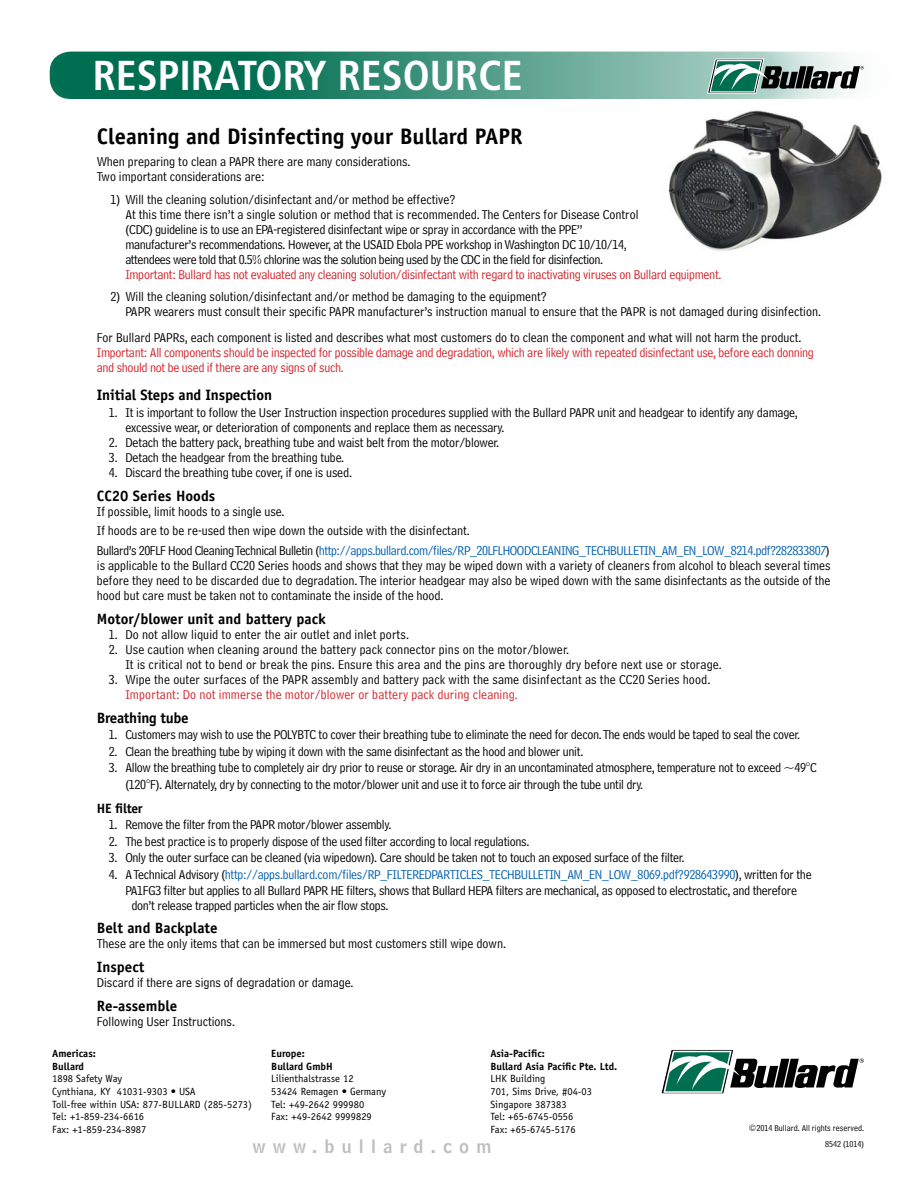
<style>
.page{position:relative;width:918px;height:1188px;background:#fff}
.page>*{position:absolute;margin:0;border:0;box-sizing:border-box;transform-origin:0 0}
.t1{font:700 condensed 41.7px "Frutiger";color:#fff}
.t2{font:700 22.5px "Officina Sans";color:#000}
.t3{font:18px "Bell Centennial Name And Number";letter-spacing:.4em;color:#bcbec0}
.t4{font:700 15px "Officina Sans";color:#000}
.t5{font:700 15px "Officina Sans";letter-spacing:-.02em;color:#000}
.t6{font:13.5px/15px "Bell Centennial Address";letter-spacing:-.01em;color:#000}
.t7{font:13.5px/15px "Bell Centennial Address";letter-spacing:.01em;color:#000}
.t8{font:13.5px/15px "Bell Centennial Address";letter-spacing:-.02em;color:#d2232a}
.t9{font:13.5px/19.5px "Bell Centennial Address";letter-spacing:-.03em;color:#000}
.t10{font:13.5px "Bell Centennial Address";letter-spacing:.01em;color:#d2232a}
.t11{font:700 13.5px "Officina Sans";letter-spacing:-.02em;color:#000}
.t12{font:10.5px/12.6px "Officina Sans";color:#000}
.t13{font:700 10.5px/12.6px "Officina Sans";color:#000}
.t14{font:9px "Bell Centennial Address";color:#000}
.s1{color:#005fae}
</style>
<div class="page">
<svg style="left:50px;top:52px;width:868px;height:47px;background:#4d9a85"></svg>
<svg style="left:707px;top:59px;width:157px;height:34px"></svg>
<svg style="left:661px;top:1049px;width:203px;height:45px"></svg>
<img style="left:668px;top:110px;width:214px;height:141px">
<h1 class="t1" style="left:93px;top:51px;width:431px">RESPIRATORY RESOURCE</h1>
<h2 class="t2" style="left:97px;top:122px;width:427px">Cleaning and Disinfecting your Bullard PAPR</h2>
<p class="t6" style="left:97px;top:154px;width:315px">When preparing to clean a PAPR there are many considerations.<br>Two important considerations are:</p>
<p class="t6" style="left:125px;top:192px;width:515px;text-indent:-15px">1) Will the cleaning solution/disinfectant and/or method be effective?<br>At this time there isn’t a single solution or method that is recommended. The Centers for Disease Control (CDC) guideline is to use an EPA-registered disinfectant wipe or spray in accordance with the PPE” manufacturer’s recommendations. However, at the USAID Ebola PPE workshop in Washington DC 10/10/14, attendees were told that 0.5% chlorine was the solution being used by the CDC in the field for disinfection.</p>
<p class="t8" style="left:125px;top:267px;width:598px">Important: Bullard has not evaluated any cleaning solution/disinfectant with regard to inactivating viruses on Bullard equipment.</p>
<p class="t6" style="left:125px;top:289px;width:697px;text-indent:-15px">2) Will the cleaning solution/disinfectant and/or method be damaging to the equipment?<br>PAPR wearers must consult their specific PAPR manufacturer’s instruction manual to ensure that the PAPR is not damaged during disinfection.</p>
<p class="t6" style="left:97px;top:330px;width:706px">For Bullard PAPRs, each component is listed and describes what most customers do to clean the component and what will not harm the product.</p>
<p class="t8" style="left:97px;top:345px;width:719px">Important: All components should be inspected for possible damage and degradation, which are likely with repeated disinfectant use, before each donning and should not be used if there are any signs of such.</p>
<p class="t4" style="left:97px;top:386px;width:177px">Initial Steps and Inspection</p>
<p class="t6" style="left:125px;top:405px;width:674px;text-indent:-16px">1. It is important to follow the User Instruction inspection procedures supplied with the Bullard PAPR unit and headgear to identify any damage, excessive wear, or deterioration of components and replace them as necessary.</p>
<p class="t6" style="left:109px;top:435px;width:392px">2. Detach the battery pack, breathing tube and waist belt from the motor/blower.</p>
<p class="t6" style="left:109px;top:450px;width:237px">3. Detach the headgear from the breathing tube.</p>
<p class="t6" style="left:109px;top:465px;width:245px">4. Discard the breathing tube cover, if one is used.</p>
<p class="t4" style="left:97px;top:486px;width:120px">CC20 Series Hoods</p>
<p class="t9" style="left:97px;top:502px;width:734px">If possible, limit hoods to a single use.<br>If hoods are to be re-used then wipe down the outside with the disinfectant.<br>Bullard’s 20FLF Hood Cleaning Technical Bulletin (<span class="s1">http://apps.bullard.com/files/RP_20LFLHOODCLEANING_TECHBULLETIN_AM_EN_LOW_8214.pdf?282833807</span>)</p>
<p class="t6" style="left:97px;top:558px;width:735px;text-align:justify">is applicable to the Bullard CC20 Series hoods and shows that they may be wiped down with a variety of cleaners from alcohol to bleach several times before they need to be discarded due to degradation. The interior headgear may also be wiped down with the same disinfectants as the outside of the hood but care must be taken not to contaminate the inside of the hood.</p>
<p class="t4" style="left:97px;top:609px;width:231px">Motor/blower unit and battery pack</p>
<p class="t7" style="left:109px;top:627px;width:302px">1. Do not allow liquid to enter the air outlet and inlet ports.</p>
<p class="t7" style="left:125px;top:642px;width:598px;text-indent:-16px">2. Use caution when cleaning around the battery pack connector pins on the motor/blower.<br>It is critical not to bend or break the pins. Ensure this area and the pins are thoroughly dry before next use or storage.</p>
<p class="t7" style="left:109px;top:672px;width:603px">3. Wipe the outer surfaces of the PAPR assembly and battery pack with the same disinfectant as the CC20 Series hood.</p>
<p class="t10" style="left:125px;top:686px;width:394px">Important: Do not immerse the motor/blower or battery pack during cleaning.</p>
<p class="t5" style="left:97px;top:708px;width:93px">Breathing tube</p>
<p class="t6" style="left:109px;top:727px;width:693px">1. Customers may wish to use the POLYBTC to cover their breathing tube to eliminate the need for decon. The ends would be taped to seal the cover.</p>
<p class="t6" style="left:109px;top:744px;width:476px">2. Clean the breathing tube by wiping it down with the same disinfectant as the hood and blower unit.</p>
<p class="t6" style="left:125px;top:760px;width:693px;line-height:16.5px;text-indent:-16px">3. Allow the breathing tube to completely air dry prior to reuse or storage. Air dry in an uncontaminated atmosphere, temperature not to exceed ~49°C (120°F). Alternately, dry by connecting to the motor/blower unit and use it to force air through the tube until dry.</p>
<p class="t11" style="left:97px;top:800px;width:47px">HE filter</p>
<p class="t6" style="left:109px;top:817px;width:284px">1. Remove the filter from the PAPR motor/blower assembly.</p>
<p class="t6" style="left:109px;top:834px;width:422px">2. The best practice is to properly dispose of the used filter according to local regulations.</p>
<p class="t6" style="left:109px;top:850px;width:577px">3. Only the outer surface can be cleaned (via wipedown). Care should be taken not to touch an exposed surface of the filter.</p>
<p class="t6" style="left:109px;top:866px;width:704px;line-height:16.5px;text-align:center">4. A Technical Advisory (<span class="s1">http://apps.bullard.com/files/RP_FILTEREDPARTICLES_TECHBULLETIN_AM_EN_LOW_8069.pdf?928643990</span>), written for the<br>PA1FG3 filter but applies to all Bullard PAPR HE filters, shows that Bullard HEPA filters are mechanical, as opposed to electrostatic, and therefore</p>
<p class="t6" style="left:131px;top:898px;width:259px">don’t release trapped particles when the air flow stops.</p>
<p class="t4" style="left:97px;top:918px;width:122px">Belt and Backplate</p>
<p class="t6" style="left:97px;top:936px;width:411px">These are the only items that can be immersed but most customers still wipe down.</p>
<p class="t4" style="left:97px;top:957px;width:49px">Inspect</p>
<p class="t6" style="left:97px;top:975px;width:258px">Discard if there are signs of degradation or damage.</p>
<p class="t4" style="left:97px;top:996px;width:82px">Re-assemble</p>
<p class="t6" style="left:97px;top:1014px;width:140px">Following User Instructions.</p>
<p class="t13" style="left:52px;top:1047px;width:45px">Americas:<br>Bullard</p>
<p class="t12" style="left:52px;top:1073px;width:201px">1898 Safety Way<br>Cynthiana, KY 41031-9303 • USA<br>Toll-free within USA: 877-BULLARD (285-5273)<br>Tel: +1-859-234-6616<br>Fax: +1-859-234-8987</p>
<p class="t13" style="left:271px;top:1047px;width:63px">Europe:<br>Bullard GmbH</p>
<p class="t12" style="left:271px;top:1073px;width:116px">Lilienthalstrasse 12<br>53424 Remagen • Germany<br>Tel: +49-2642 999980<br>Fax: +49-2642 9999829</p>
<p class="t13" style="left:490px;top:1047px;width:128px">Asia-Pacific:<br>Bullard Asia Pacific Pte. Ltd.</p>
<p class="t12" style="left:490px;top:1073px;width:103px">LHK Building<br>701, Sims Drive, #04-03<br>Singapore 387383<br>Tel: +65-6745-0556<br>Fax: +65-6745-5176</p>
<p class="t14" style="left:749px;top:1123px;width:117px">©2014 Bullard. All rights reserved.</p>
<h3 class="t3" style="left:252px;top:1135px;width:241px">www.bullard.com</h3>
<p class="t14" style="left:825px;top:1139px;width:40px">8542 (1014)</p>
</div>
